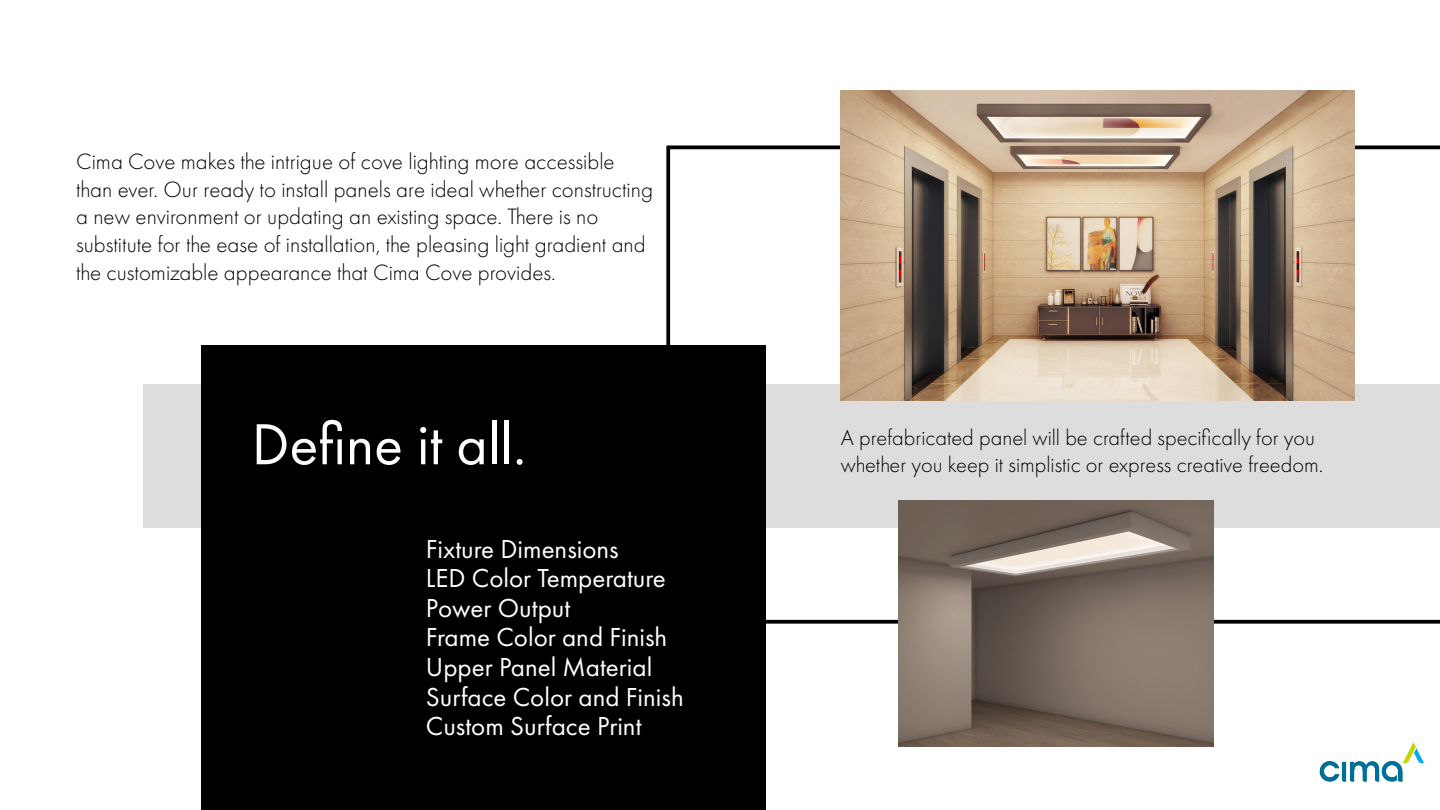
<style>
.page{position:relative;width:1440px;height:810px;background:#fff}
.page>*{position:absolute;margin:0;border:0;box-sizing:border-box;transform-origin:0 0}
.t1{font:60px "Futura PT";color:#fff}
.Paragraph_Style_1{font:27px "Futura PT";color:#fff}
.t2{font:300 23.02px/27.7px "Futura PT";color:#000}
.t3{font:300 22.5px/27px "Futura PT";color:#000}
</style>
<div class="page">
<div style="left:143px;top:385px;width:1297px;height:143px;background:#ddd"></div>
<div style="left:201px;top:346px;width:565px;height:464px;background:#000"></div>
<svg style="left:666px;top:146px;width:774px;height:478px"></svg>
<img style="left:1319px;top:742px;width:105px;height:40px">
<img style="left:899px;top:501px;width:315px;height:246px">
<img style="left:841px;top:91px;width:514px;height:309px">
<p class="t2" style="left:76px;top:148px;width:578px">Cima Cove makes the intrigue of cove lighting more accessible than ever. Our ready to install panels are ideal whether constructing a new environment or updating an existing space. There is no substitute for the ease of installation, the pleasing light gradient and the customizable appearance that Cima Cove provides.</p>
<p class="t1" style="left:252px;top:409px;width:276px">Define it all.</p>
<p class="Paragraph_Style_1" style="left:426px;top:533px;width:194px">Fixture Dimensions</p>
<p class="Paragraph_Style_1" style="left:426px;top:562px;width:241px">LED Color Temperature</p>
<p class="Paragraph_Style_1" style="left:426px;top:592px;width:146px">Power Output</p>
<p class="Paragraph_Style_1" style="left:426px;top:621px;width:243px">Frame Color and Finish</p>
<p class="Paragraph_Style_1" style="left:426px;top:651px;width:228px">Upper Panel Material</p>
<p class="Paragraph_Style_1" style="left:426px;top:681px;width:259px">Surface Color and Finish</p>
<p class="Paragraph_Style_1" style="left:426px;top:710px;width:217px">Custom Surface Print</p>
<p class="t3" style="left:841px;top:424px;width:484px">A prefabricated panel will be crafted specifically for you whether you keep it simplistic or express creative freedom.</p>
</div>
